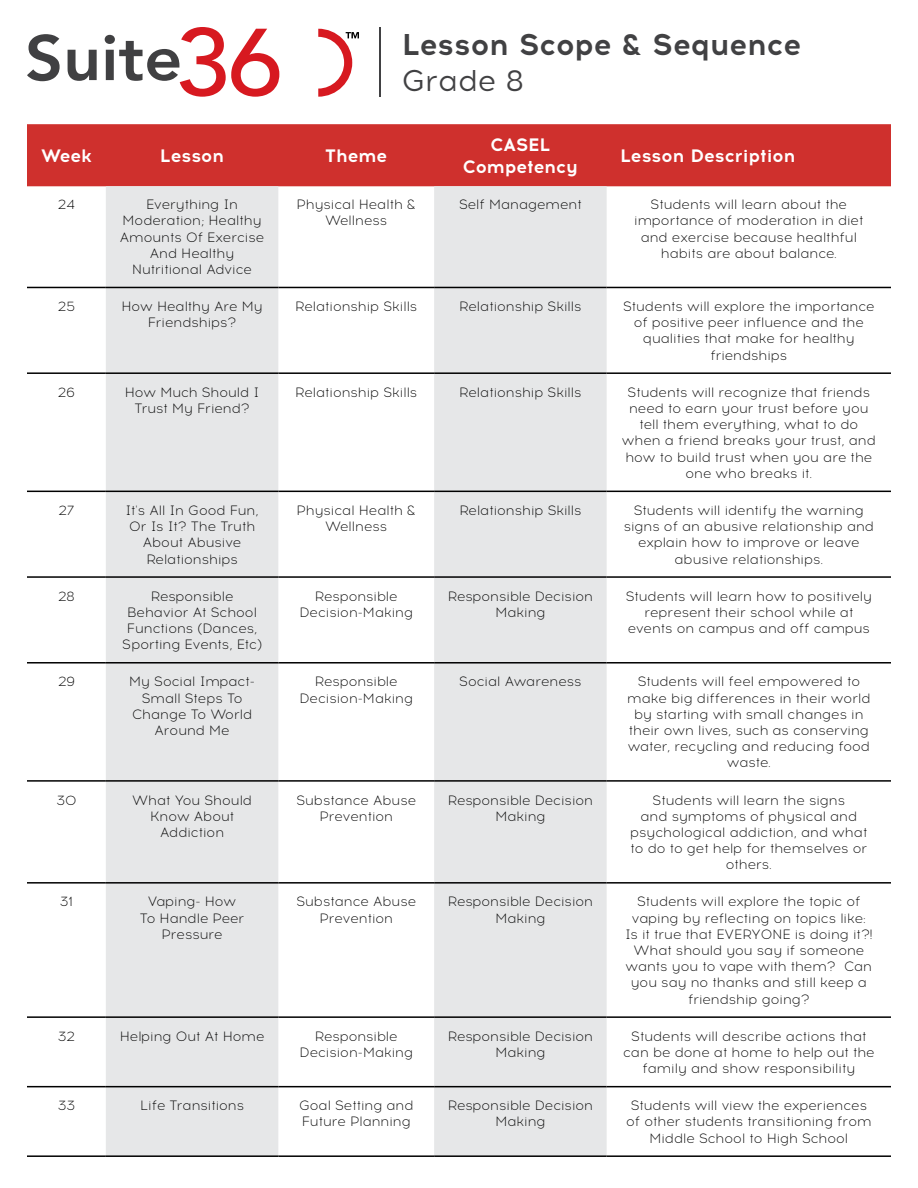
<style>
.page{position:relative;width:918px;height:1188px;background:#fff}
.page>*{position:absolute;margin:0;border:0;box-sizing:border-box;transform-origin:0 0}
.t1{font:700 30px/36px "Acrom";color:#414143}
.t2{font:700 18px "Acrom";color:#fff}
.t3{font:300 13.5px/16.2px "Acrom";color:#000;text-align:center}
.s1{font-weight:400}
</style>
<div class="page">
<svg style="left:27px;top:34px;width:33px;height:47px"></svg>
<svg style="left:68px;top:50px;width:29px;height:31px"></svg>
<svg style="left:105px;top:27px;width:254px;height:70px"></svg>
<hr style="left:380px;top:27px;width:1px;height:70px;background:#414143">
<div style="left:27px;top:124px;width:864px;height:62px;background:#cf302d"></div>
<svg style="left:106px;top:186px;width:501px;height:969px;fill:#e6e7e8"></svg>
<hr style="left:27px;top:287px;width:79px;height:1px;background:#000">
<hr style="left:106px;top:287px;width:172px;height:1px;background:#000">
<hr style="left:278px;top:287px;width:156px;height:1px;background:#000">
<hr style="left:434px;top:287px;width:173px;height:1px;background:#000">
<hr style="left:607px;top:287px;width:284px;height:1px;background:#000">
<hr style="left:27px;top:372px;width:79px;height:2px;background:#000">
<hr style="left:106px;top:372px;width:172px;height:2px;background:#000">
<hr style="left:278px;top:372px;width:156px;height:2px;background:#000">
<hr style="left:434px;top:372px;width:173px;height:2px;background:#000">
<hr style="left:607px;top:372px;width:284px;height:2px;background:#000">
<hr style="left:27px;top:491px;width:79px;height:1px;background:#000">
<hr style="left:106px;top:491px;width:172px;height:1px;background:#000">
<hr style="left:278px;top:491px;width:156px;height:1px;background:#000">
<hr style="left:434px;top:491px;width:173px;height:1px;background:#000">
<hr style="left:607px;top:491px;width:284px;height:1px;background:#000">
<hr style="left:27px;top:576px;width:79px;height:2px;background:#000">
<hr style="left:106px;top:576px;width:172px;height:2px;background:#000">
<hr style="left:278px;top:576px;width:156px;height:2px;background:#000">
<hr style="left:434px;top:576px;width:173px;height:2px;background:#000">
<hr style="left:607px;top:576px;width:284px;height:2px;background:#000">
<hr style="left:27px;top:662px;width:79px;height:2px;background:#000">
<hr style="left:106px;top:662px;width:172px;height:2px;background:#000">
<hr style="left:278px;top:662px;width:156px;height:2px;background:#000">
<hr style="left:434px;top:662px;width:173px;height:2px;background:#000">
<hr style="left:607px;top:662px;width:284px;height:2px;background:#000">
<hr style="left:27px;top:780px;width:79px;height:2px;background:#000">
<hr style="left:106px;top:780px;width:172px;height:2px;background:#000">
<hr style="left:278px;top:780px;width:156px;height:2px;background:#000">
<hr style="left:434px;top:780px;width:173px;height:2px;background:#000">
<hr style="left:607px;top:780px;width:284px;height:2px;background:#000">
<hr style="left:27px;top:882px;width:79px;height:2px;background:#000">
<hr style="left:106px;top:882px;width:172px;height:2px;background:#000">
<hr style="left:278px;top:882px;width:156px;height:2px;background:#000">
<hr style="left:434px;top:882px;width:173px;height:2px;background:#000">
<hr style="left:607px;top:882px;width:284px;height:2px;background:#000">
<hr style="left:27px;top:1016px;width:79px;height:2px;background:#000">
<hr style="left:106px;top:1016px;width:172px;height:2px;background:#000">
<hr style="left:278px;top:1016px;width:156px;height:2px;background:#000">
<hr style="left:434px;top:1016px;width:173px;height:2px;background:#000">
<hr style="left:607px;top:1016px;width:284px;height:2px;background:#000">
<hr style="left:27px;top:1086px;width:79px;height:1px;background:#000">
<hr style="left:106px;top:1086px;width:172px;height:1px;background:#000">
<hr style="left:278px;top:1086px;width:156px;height:1px;background:#000">
<hr style="left:434px;top:1086px;width:173px;height:1px;background:#000">
<hr style="left:607px;top:1086px;width:284px;height:1px;background:#000">
<hr style="left:27px;top:1155px;width:79px;height:2px;background:#000">
<hr style="left:106px;top:1155px;width:172px;height:2px;background:#000">
<hr style="left:278px;top:1155px;width:156px;height:2px;background:#000">
<hr style="left:434px;top:1155px;width:173px;height:2px;background:#000">
<hr style="left:607px;top:1155px;width:284px;height:2px;background:#000">
<p class="t1" style="left:402px;top:27px;width:401px">Lesson Scope &amp; Sequence<br><span class="s1">Grade 8</span></p>
<p class="t2" style="left:41px;top:143px;width:53px">Week</p>
<p class="t2" style="left:160px;top:143px;width:66px">Lesson</p>
<p class="t2" style="left:325px;top:143px;width:64px">Theme</p>
<p class="t2" style="left:490px;top:132px;width:61px">CASEL</p>
<p class="t2" style="left:463px;top:154px;width:117px">Competency</p>
<p class="t2" style="left:620px;top:143px;width:177px">Lesson Description</p>
<p class="t3" style="left:58px;top:197px;width:19px">24</p>
<p class="t3" style="left:120px;top:197px;width:146px">Everything In<br>Moderation; Healthy<br>Amounts Of Exercise</p>
<p class="t3" style="left:132px;top:246px;width:121px">And Healthy<br>Nutritional Advice</p>
<p class="t3" style="left:297px;top:197px;width:121px">Physical Health &amp;<br>Wellness</p>
<p class="t3" style="left:459px;top:197px;width:124px">Self Management</p>
<p class="t3" style="left:634px;top:197px;width:231px">Students will learn about the importance of moderation in diet</p>
<p class="t3" style="left:641px;top:229px;width:218px">and exercise because healthful habits are about balance.</p>
<p class="t3" style="left:58px;top:299px;width:19px">25</p>
<p class="t3" style="left:121px;top:299px;width:143px">How Healthy Are My<br>Friendships?</p>
<p class="t3" style="left:295px;top:299px;width:124px">Relationship Skills</p>
<p class="t3" style="left:459px;top:299px;width:124px">Relationship Skills</p>
<p class="t3" style="left:623px;top:299px;width:253px">Students will explore the importance of positive peer influence and the</p>
<p class="t3" style="left:643px;top:331px;width:213px">qualities that make for healthy friendships</p>
<p class="t3" style="left:58px;top:385px;width:18px">26</p>
<p class="t3" style="left:125px;top:385px;width:136px">How Much Should I<br>Trust My Friend?</p>
<p class="t3" style="left:295px;top:385px;width:124px">Relationship Skills</p>
<p class="t3" style="left:459px;top:385px;width:124px">Relationship Skills</p>
<p class="t3" style="left:628px;top:385px;width:244px;text-align:left">Students will recognize that friends need to earn your trust before you</p>
<p class="t3" style="left:622px;top:417px;width:256px">tell them everything, what to do when a friend breaks your trust, and how to build trust when you are the</p>
<p class="t3" style="left:685px;top:466px;width:128px">one who breaks it.</p>
<p class="t3" style="left:59px;top:503px;width:17px">27</p>
<p class="t3" style="left:126px;top:503px;width:135px;text-align:left">It's All In Good Fun,<br>Or Is It? The Truth</p>
<p class="t3" style="left:143px;top:535px;width:100px;text-align:left">About Abusive<br>Relationships</p>
<p class="t3" style="left:297px;top:503px;width:121px">Physical Health &amp;<br>Wellness</p>
<p class="t3" style="left:459px;top:503px;width:124px">Relationship Skills</p>
<p class="t3" style="left:624px;top:503px;width:252px">Students will identify the warning signs of an abusive relationship and</p>
<p class="t3" style="left:638px;top:535px;width:223px">explain how to improve or leave abusive relationships.</p>
<p class="t3" style="left:58px;top:589px;width:18px">28</p>
<p class="t3" style="left:127px;top:589px;width:132px">Responsible<br>Behavior At School<br>Functions (Dances,</p>
<p class="t3" style="left:122px;top:637px;width:142px">Sporting Events, Etc)</p>
<p class="t3" style="left:58px;top:674px;width:18px">29</p>
<p class="t3" style="left:129px;top:674px;width:127px">My Social Impact-<br>Small Steps To</p>
<p class="t3" style="left:132px;top:707px;width:121px">Change To World<br>Around Me</p>
<p class="t3" style="left:56px;top:792px;width:22px">30</p>
<p class="t3" style="left:132px;top:792px;width:121px">What You Should<br>Know About</p>
<p class="t3" style="left:160px;top:825px;width:66px">Addiction</p>
<p class="t3" style="left:60px;top:894px;width:15px">31</p>
<p class="t3" style="left:140px;top:894px;width:106px">Vaping- How<br>To Handle Peer</p>
<p class="t3" style="left:162px;top:927px;width:63px">Pressure</p>
<p class="t3" style="left:299px;top:589px;width:115px">Responsible<br>Decision-Making</p>
<p class="t3" style="left:448px;top:589px;width:147px">Responsible Decision<br>Making</p>
<p class="t3" style="left:626px;top:589px;width:248px">Students will learn how to positively represent their school while at events on campus and off campus</p>
<p class="t3" style="left:299px;top:674px;width:115px">Responsible<br>Decision-Making</p>
<p class="t3" style="left:459px;top:674px;width:124px">Social Awareness</p>
<p class="t3" style="left:627px;top:674px;width:245px">Students will feel empowered to make big differences in their world</p>
<p class="t3" style="left:628px;top:707px;width:244px">by starting with small changes in their own lives, such as conserving water, recycling and reducing food waste.</p>
<p class="t3" style="left:296px;top:792px;width:121px">Substance Abuse<br>Prevention</p>
<p class="t3" style="left:448px;top:792px;width:147px">Responsible Decision<br>Making</p>
<p class="t3" style="left:630px;top:792px;width:238px">Students will learn the signs<br>and symptoms of physical and psychological addiction, and what to do to get help for themselves or others.</p>
<p class="t3" style="left:296px;top:894px;width:121px">Substance Abuse<br>Prevention</p>
<p class="t3" style="left:448px;top:894px;width:147px">Responsible Decision<br>Making</p>
<p class="t3" style="left:625px;top:894px;width:249px">Students will explore the topic of vaping by reflecting on topics like:<br>Is it true that EVERYONE is doing it?!<br>What should you say if someone wants you to vape with them? Can you say no thanks and still keep a friendship going?</p>
<p class="t3" style="left:58px;top:1029px;width:19px">32</p>
<p class="t3" style="left:120px;top:1029px;width:146px">Helping Out At Home</p>
<p class="t3" style="left:299px;top:1029px;width:115px">Responsible<br>Decision-Making</p>
<p class="t3" style="left:448px;top:1029px;width:147px">Responsible Decision<br>Making</p>
<p class="t3" style="left:623px;top:1029px;width:253px">Students will describe actions that can be done at home to help out the family and show responsibility</p>
<p class="t3" style="left:58px;top:1098px;width:19px">33</p>
<p class="t3" style="left:140px;top:1098px;width:105px">Life Transitions</p>
<p class="t3" style="left:299px;top:1098px;width:116px;text-align:left">Goal Setting and<br>Future Planning</p>
<p class="t3" style="left:448px;top:1098px;width:147px">Responsible Decision<br>Making</p>
<p class="t3" style="left:626px;top:1098px;width:247px">Students will view the experiences of other students transitioning from<br>Middle School to High School</p>
</div>
